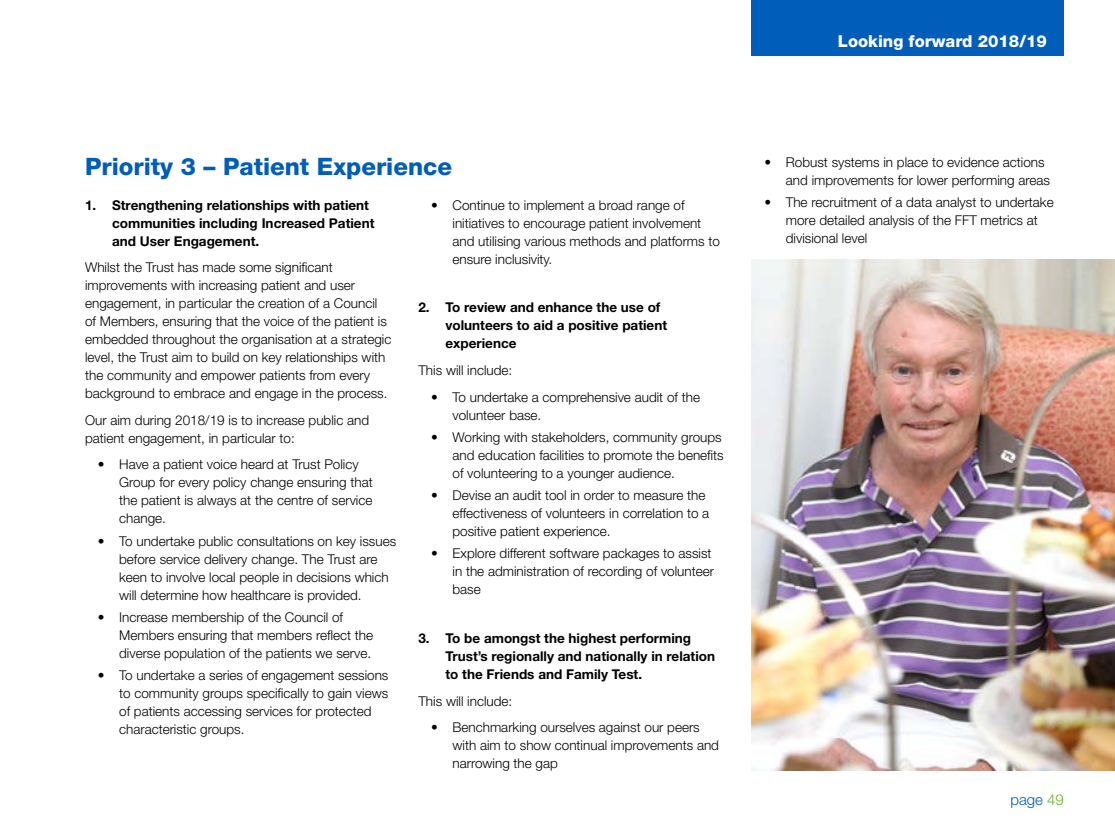
<style>
.page{position:relative;width:1115px;height:834px;background:#fff}
.page>*{position:absolute;margin:0;border:0;box-sizing:border-box;transform-origin:0 0}
.Header_Blue{font:800 24px "Helvetica Neue LT Std";color:#005db9}
.Top_of_right_Page_se{font:800 16.5px "Helvetica Neue LT Std";color:#fff}
.t1{font:300 15px "Helvetica Neue LT Std";color:#005db9}
.Body{font:300 13.5px/18px "Helvetica Neue LT Std";color:#000}
.t2{font:700 13.5px/18px "Helvetica Neue LT Std";color:#000}
.s1{color:#65b32e}
</style>
<div class="page">
<div style="left:751px;top:0;width:312px;height:55px;background:#005db9"></div>
<img style="left:751px;top:260px;width:363px;height:510px">
<p class="Top_of_right_Page_se" style="left:837px;top:31px;width:210px">Looking forward 2018/19</p>
<p class="Header_Blue" style="left:85px;top:152px;width:368px">Priority 3 – Patient Experience</p>
<p class="t2" style="left:112px;top:195px;width:264px;text-indent:-27px">1. Strengthening relationships with patient communities including Increased Patient and User Engagement.</p>
<p class="Body" style="left:85px;top:258px;width:308px">Whilst the Trust has made some significant improvements with increasing patient and user engagement, in particular the creation of a Council of Members, ensuring that the voice of the patient is embedded throughout the organisation at a strategic level, the Trust aim to build on key relationships with the community and empower patients from every background to embrace and engage in the process.</p>
<p class="Body" style="left:85px;top:410px;width:285px">Our aim during 2018/19 is to increase public and patient engagement, in particular to:</p>
<p class="Body" style="left:119px;top:455px;width:255px;text-indent:-21px">• Have a patient voice heard at Trust Policy Group for every policy change ensuring that the patient is always at the centre of service change.</p>
<p class="Body" style="left:119px;top:531px;width:278px;text-indent:-21px">• To undertake public consultations on key issues before service delivery change. The Trust are keen to involve local people in decisions which will determine how healthcare is provided.</p>
<p class="Body" style="left:119px;top:607px;width:255px;text-indent:-21px">• Increase membership of the Council of<br>Members ensuring that members reflect the diverse population of the patients we serve.</p>
<p class="Body" style="left:119px;top:666px;width:271px;text-indent:-21px">• To undertake a series of engagement sessions to community groups specifically to gain views of patients accessing services for protected characteristic groups.</p>
<p class="Body" style="left:452px;top:195px;width:269px;text-indent:-21px">• Continue to implement a broad range of initiatives to encourage patient involvement and utilising various methods and platforms to ensure inclusivity.</p>
<p class="t2" style="left:445px;top:298px;width:223px;text-indent:-27px">2. To review and enhance the use of volunteers to aid a positive patient experience</p>
<p class="Body" style="left:418px;top:361px;width:95px">This will include:</p>
<p class="Body" style="left:452px;top:387px;width:249px;text-indent:-21px">• To undertake a comprehensive audit of the volunteer base.</p>
<p class="Body" style="left:452px;top:427px;width:273px;text-indent:-21px">• Working with stakeholders, community groups and education facilities to promote the benefits of volunteering to a younger audience.</p>
<p class="Body" style="left:452px;top:486px;width:258px;text-indent:-21px">• Devise an audit tool in order to measure the effectiveness of volunteers in correlation to a positive patient experience.</p>
<p class="Body" style="left:452px;top:544px;width:263px;text-indent:-21px">• Explore different software packages to assist in the administration of recording of volunteer base</p>
<p class="t2" style="left:445px;top:629px;width:271px;text-indent:-27px">3. To be amongst the highest performing<br>Trust’s regionally and nationally in relation to the Friends and Family Test.</p>
<p class="Body" style="left:418px;top:691px;width:95px">This will include:</p>
<p class="Body" style="left:452px;top:718px;width:268px;text-indent:-21px">• Benchmarking ourselves against our peers with aim to show continual improvements and narrowing the gap</p>
<p class="Body" style="left:785px;top:153px;width:265px;text-indent:-21px">• Robust systems in place to evidence actions and improvements for lower performing areas</p>
<p class="Body" style="left:785px;top:193px;width:269px;text-indent:-21px">• The recruitment of a data analyst to undertake more detailed analysis of the FFT metrics at divisional level</p>
<p class="t1" style="left:1010px;top:790px;width:55px">page <span class="s1">49</span></p>
</div>
